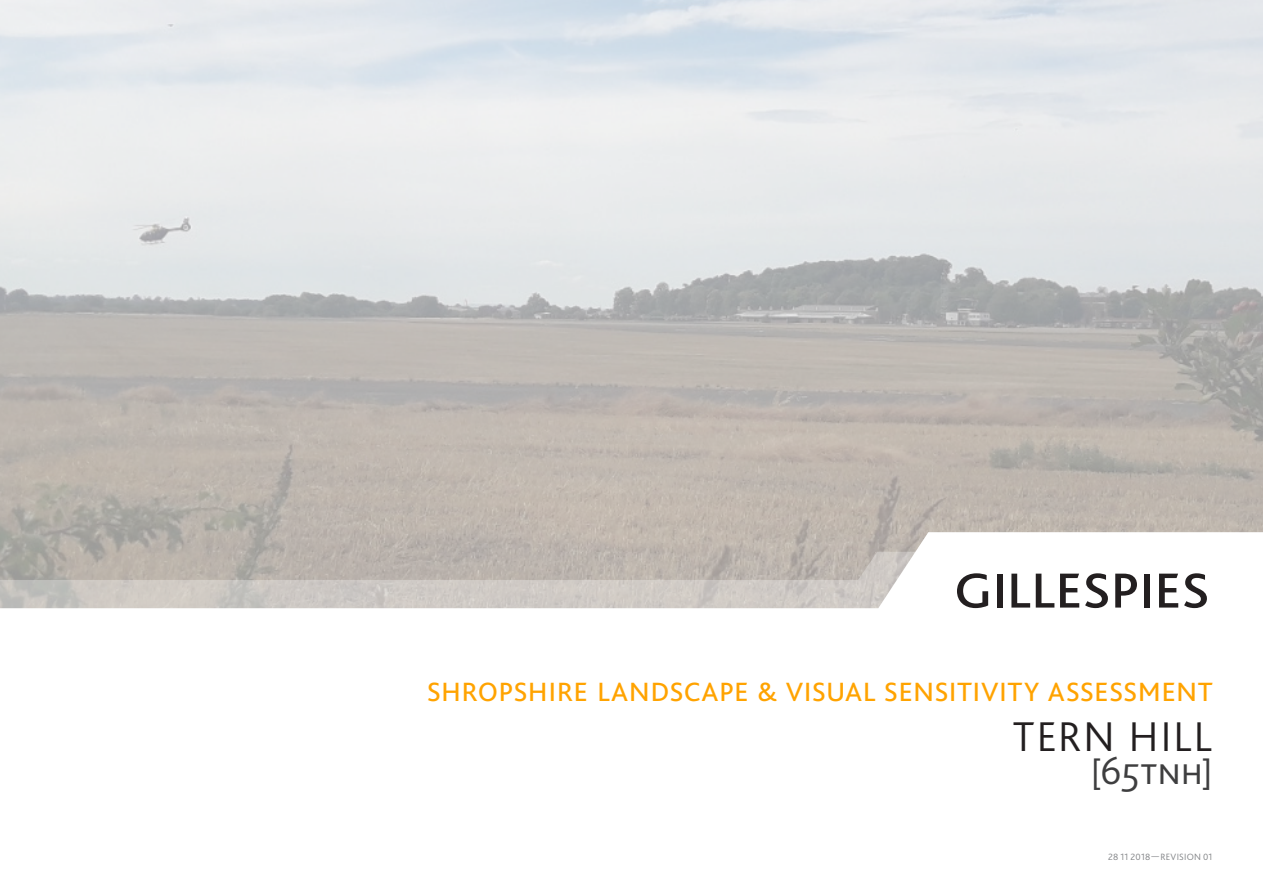
<style>
.page{position:relative;width:1263px;height:893px;background:#fff}
.page>*{position:absolute;margin:0;border:0;box-sizing:border-box;transform-origin:0 0}
.t1{font:300 43.5px "Bliss 2";letter-spacing:.045em;color:#231f20}
.t2{font:300 40.5px "Bliss 2";color:#3e3e3f}
.t3{font:300 37.5px "Bliss 2";color:#ffa300}
.Body_Copy{font:300 9.6px "Bliss 2";letter-spacing:.02em;color:#808285}
</style>
<div class="page">
<svg style="left:0;top:495px;width:1263px;height:114px;fill:#c0b8b0"></svg>
<svg style="left:957px;top:573px;width:31px;height:35px"></svg>
<div style="left:997px;top:574px;width:5px;height:34px;background:#231f20"></div>
<svg style="left:1011px;top:574px;width:19px;height:34px"></svg>
<svg style="left:1036px;top:574px;width:18px;height:34px"></svg>
<svg style="left:1060px;top:574px;width:19px;height:34px"></svg>
<svg style="left:1085px;top:573px;width:23px;height:35px"></svg>
<svg style="left:1115px;top:574px;width:22px;height:34px"></svg>
<div style="left:1144px;top:574px;width:6px;height:34px;background:#231f20"></div>
<svg style="left:1159px;top:574px;width:19px;height:34px"></svg>
<svg style="left:1184px;top:573px;width:23px;height:35px"></svg>
<p class="t3" style="left:427px;top:666px;width:787px">shropshire landscape &amp; visual sensitivity assessment</p>
<p class="t1" style="left:1013px;top:709px;width:201px">TERN HILL</p>
<p class="t2" style="left:1091px;top:745px;width:123px">[65tnh]</p>
<p class="Body_Copy" style="left:1108px;top:851px;width:106px">28 11 2018—REVISION 01</p>
</div>
